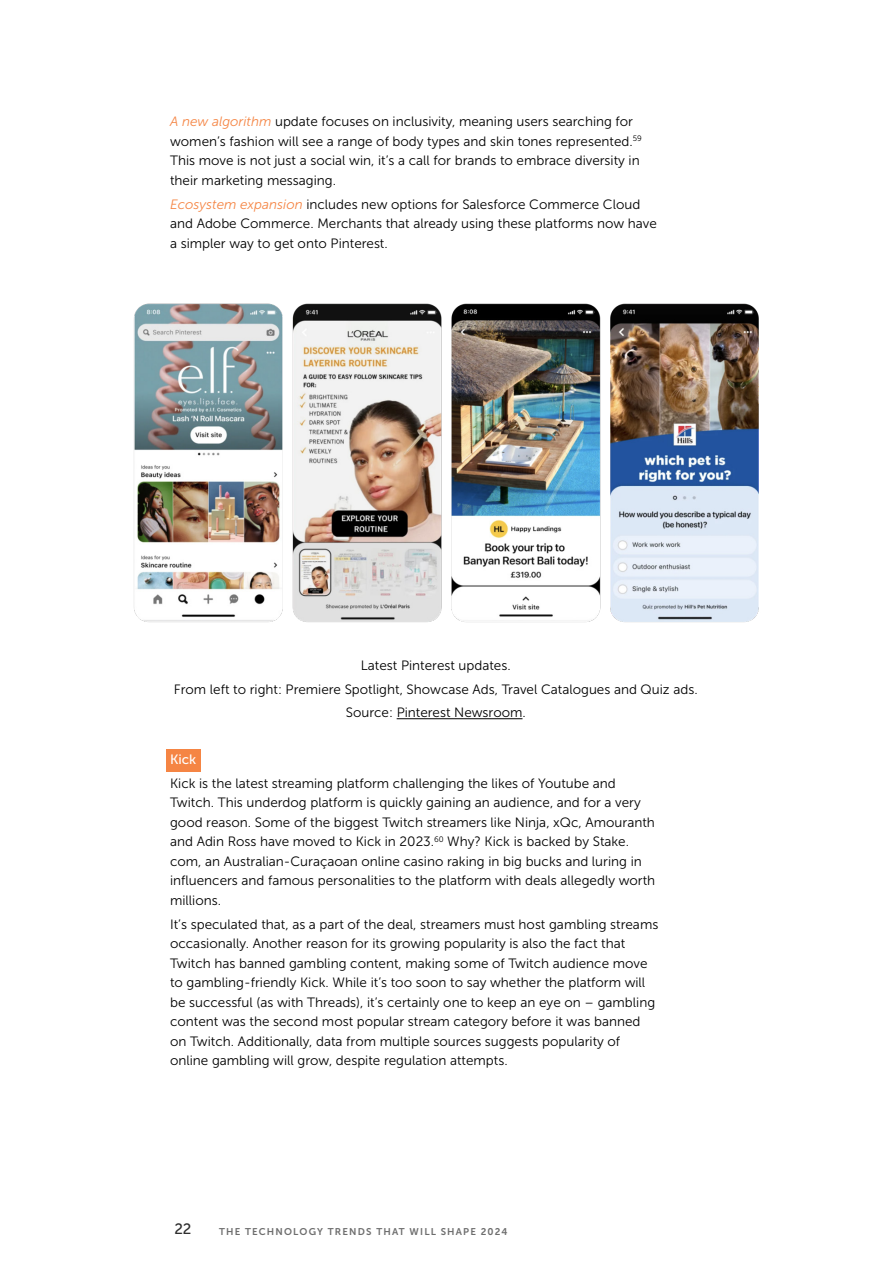
<style>
.page{position:relative;width:893px;height:1263px;background:#fff}
.page>*{position:absolute;margin:0;border:0;box-sizing:border-box;transform-origin:0 0}
.t1{font:15px "Museo Sans 500";color:#2e2e2e}
.t2{font:13.5px/19.5px "Museo Sans 300";color:#000}
.t3{font:13.5px "Museo Sans 500";color:#fff}
.t4{font:9.75px "Museo Sans 700";letter-spacing:.12em;color:#6d6d6d}
.s1{font-style:italic;color:#f58544}
</style>
<div class="page">
<hr style="left:397px;top:718px;width:125px;height:1px;background:#000">
<img style="left:134px;top:303px;width:625px;height:319px">
<div style="left:166px;top:750px;width:35px;height:22px;background:#f58544"></div>
<p class="t2" style="left:170px;top:112px;width:473px"><span class="s1">A new algorithm</span> update focuses on inclusivity, meaning users searching for women’s fashion will see a range of body types and skin tones represented.<sup>59<br></sup>This move is not just a social win, it’s a call for brands to embrace diversity in their marketing messaging.</p>
<p class="t2" style="left:170px;top:194px;width:488px"><span class="s1">Ecosystem expansion</span> includes new options for Salesforce Commerce Cloud and Adobe Commerce. Merchants that already using these platforms now have a simpler way to get onto Pinterest.</p>
<p class="t2" style="left:174px;top:653px;width:525px;line-height:23.7px;text-align:center">Latest Pinterest updates.<br>From left to right: Premiere Spotlight, Showcase Ads, Travel Catalogues and Quiz ads.<br>Source: Pinterest Newsroom.</p>
<p class="t3" style="left:170px;top:752px;width:28px">Kick</p>
<p class="t2" style="left:170px;top:774px;width:487px">Kick is the latest streaming platform challenging the likes of Youtube and Twitch. This underdog platform is quickly gaining an audience, and for a very good reason. Some of the biggest Twitch streamers like Ninja, xQc, Amouranth and Adin Ross have moved to Kick in 2023.<sup>60</sup> Why? Kick is backed by Stake. com, an Australian-Curaçaoan online casino raking in big bucks and luring in influencers and famous personalities to the platform with deals allegedly worth millions.</p>
<p class="t2" style="left:170px;top:914px;width:490px">It’s speculated that, as a part of the deal, streamers must host gambling streams occasionally. Another reason for its growing popularity is also the fact that Twitch has banned gambling content, making some of Twitch audience move to gambling-friendly Kick. While it’s too soon to say whether the platform will be successful (as with Threads), it’s certainly one to keep an eye on – gambling content was the second most popular stream category before it was banned on Twitch. Additionally, data from multiple sources suggests popularity of online gambling will grow, despite regulation attempts.</p>
<p class="t1" style="left:174px;top:1221px;width:19px">22</p>
<p class="t4" style="left:219px;top:1226px;width:290px">THE TECHNOLOGY TRENDS THAT WILL SHAPE 2024</p>
</div>
